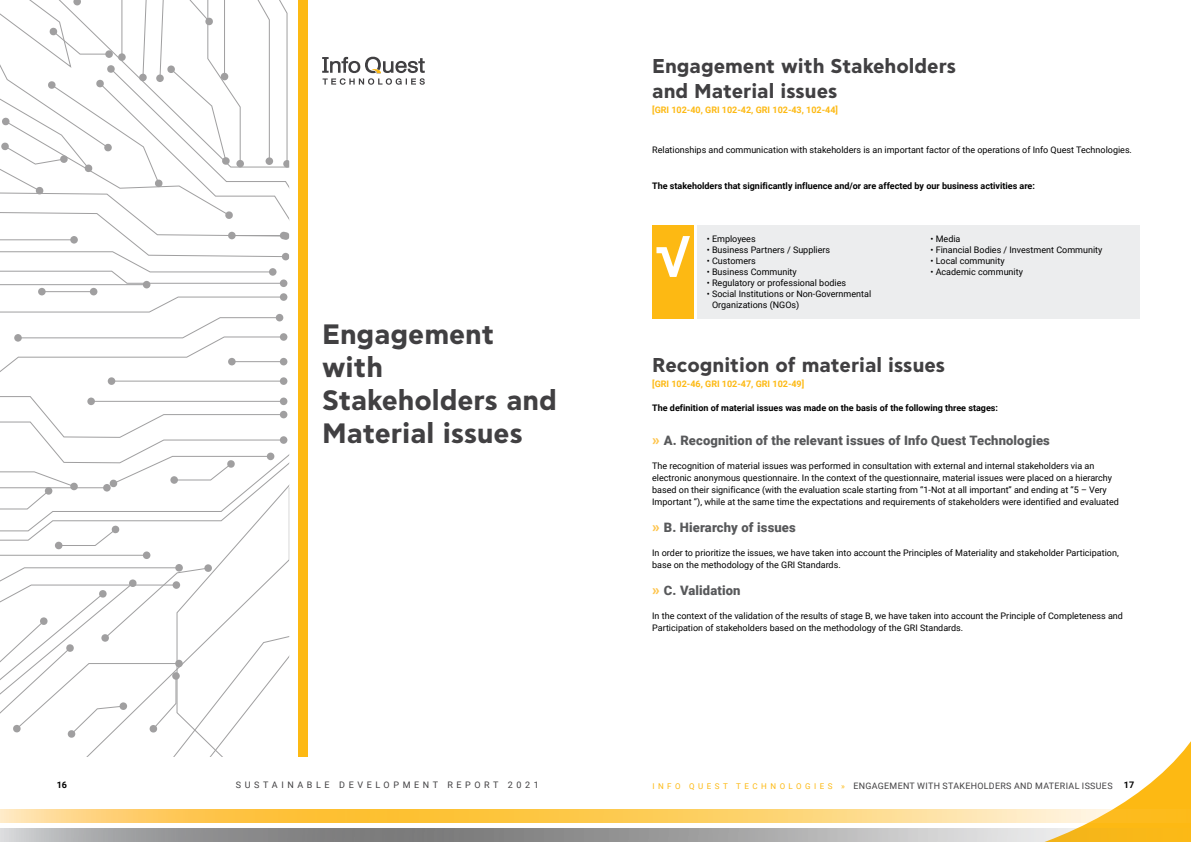
<style>
.page{position:relative;width:1191px;height:842px;background:#fff}
.page>*{position:absolute;margin:0;border:0;box-sizing:border-box;transform-origin:0 0}
.t1{font:700 58.4px "CF Asty Pro";color:#fff}
.t2{font:700 28px/33px "CF Asty Pro";color:#414042}
.t3{font:700 20px/25px "CF Asty Pro";color:#414042}
.t4{font:900 13px "Roboto";letter-spacing:.01em;color:#58595b}
.t5{font:9px/12px "Roboto";color:#000}
.t6{font:700 9px "Roboto";color:#000}
.t7{font:700 9px "Roboto";color:#fdb913}
.t8{font:9px "Roboto";letter-spacing:.4em;color:#414042}
.t9{font:8.9px "Roboto";letter-spacing:.035em;color:#414042}
.s1{font-size:15px;color:#fec54e}
.s2{font-size:8px;color:#fdb913}
</style>
<div class="page">
<svg style="left:1001px;top:741px;width:190px;height:87px"></svg>
<svg style="left:0;top:828px;width:1191px;height:14px;background:#ada695"></svg>
<svg style="left:0;top:810px;width:1191px;height:12px;background:#fdd068"></svg>
<div style="left:298px;top:0;width:10px;height:757px;background:#fdb913"></div>
<hr style="left:111px;top:381px;width:173px;height:1px;background:#414042">
<div style="left:280px;top:377px;width:7px;height:8px;background:#a09fa0;border-radius:50%"></div>
<div style="left:108px;top:377px;width:7px;height:8px;background:#a09fa0;border-radius:50%"></div>
<svg style="left:0;top:396px;width:289px;height:361px"></svg>
<svg style="left:0;top:0;width:289px;height:378px"></svg>
<div style="left:652px;top:225px;width:42px;height:94px;background:#fdb913"></div>
<div style="left:697px;top:225px;width:442px;height:94px;background:#ecedee"></div>
<svg style="left:322px;top:57px;width:103px;height:28px"></svg>
<h3 class="t3" style="left:652px;top:54px;width:305px">Engagement with Stakeholders and Material issues</h3>
<p class="t7" style="left:652px;top:103px;width:187px">[GRI 102-40, GRI 102-42, GRI 102-43, 102-44]</p>
<p class="t5" style="left:652px;top:143px;width:481px">Relationships and communication with stakeholders is an important factor of the operations of Info Quest Technologies.</p>
<p class="t6" style="left:652px;top:179px;width:384px">The stakeholders that significantly influence and/or are affected by our business activities are:</p>
<h2 class="t2" style="left:322px;top:318px;width:236px">Engagement with<br>Stakeholders and<br>Material issues</h2>
<h1 class="t1" style="left:654px;top:220px;width:38px">√</h1>
<p class="t5" style="left:707px;top:232px;width:50px">• Employees</p>
<p class="t5" style="left:707px;top:243px;width:125px">• Business Partners / Suppliers</p>
<p class="t5" style="left:707px;top:254px;width:51px">• Customers</p>
<p class="t5" style="left:707px;top:265px;width:91px">• Business Community</p>
<p class="t5" style="left:707px;top:276px;width:141px">• Regulatory or professional bodies</p>
<p class="t5" style="left:712px;top:288px;width:161px;line-height:11px;text-indent:-5px">• Social Institutions or Non-Governmental<br>Organizations (NGOs)</p>
<p class="t5" style="left:930px;top:232px;width:32px">• Media</p>
<p class="t5" style="left:930px;top:243px;width:173px">• Financial Bodies / Investment Community</p>
<p class="t5" style="left:930px;top:254px;width:76px">• Local community</p>
<p class="t5" style="left:930px;top:265px;width:94px">• Academic community</p>
<h3 class="t3" style="left:652px;top:353px;width:295px">Recognition of material issues</h3>
<p class="t7" style="left:652px;top:377px;width:154px">[GRI 102-46, GRI 102-47, GRI 102-49]</p>
<p class="t6" style="left:652px;top:401px;width:347px">The definition of material issues was made on the basis of the following three stages:</p>
<h3 class="t4" style="left:652px;top:431px;width:399px"><span class="s1">»</span> Α. Recognition of the relevant issues of Info Quest Technologies</h3>
<p class="t5" style="left:652px;top:460px;width:468px">The recognition of material issues was performed in consultation with external and internal stakeholders via an electronic anonymous questionnaire. In the context of the questionnaire, material issues were placed on a hierarchy based on their significance (with the evaluation scale starting from “1-Not at all important” and ending at “5 – Very Important ”), while at the same time the expectations and requirements of stakeholders were identified and evaluated</p>
<h3 class="t4" style="left:652px;top:518px;width:145px"><span class="s1">»</span> Β. Hierarchy of issues</h3>
<p class="t5" style="left:652px;top:547px;width:468px">In order to prioritize the issues, we have taken into account the Principles of Materiality and stakeholder Participation, base on the methodology of the GRI Standards.</p>
<h3 class="t4" style="left:652px;top:581px;width:90px"><span class="s1">»</span> C. Validation</h3>
<p class="t5" style="left:652px;top:610px;width:472px">In the context of the validation of the results of stage B, we have taken into account the Principle of Completeness and<br>Participation of stakeholders based on the methodology of the GRI Standards.</p>
<p class="t6" style="left:57px;top:778px;width:12px">16</p>
<p class="t8" style="left:236px;top:778px;width:304px">SUSTAINABLE DEVELOPMENT REPORT 2021</p>
<p class="t9" style="left:652px;top:779px;width:462px"><span class="s2">Ι N F O Q U E S T T E C H N O L O G I E S »</span> ENGAGEMENT WITH STAKEHOLDERS AND MATERIAL ISSUES</p>
<p class="t6" style="left:1124px;top:778px;width:12px">17</p>
</div>
